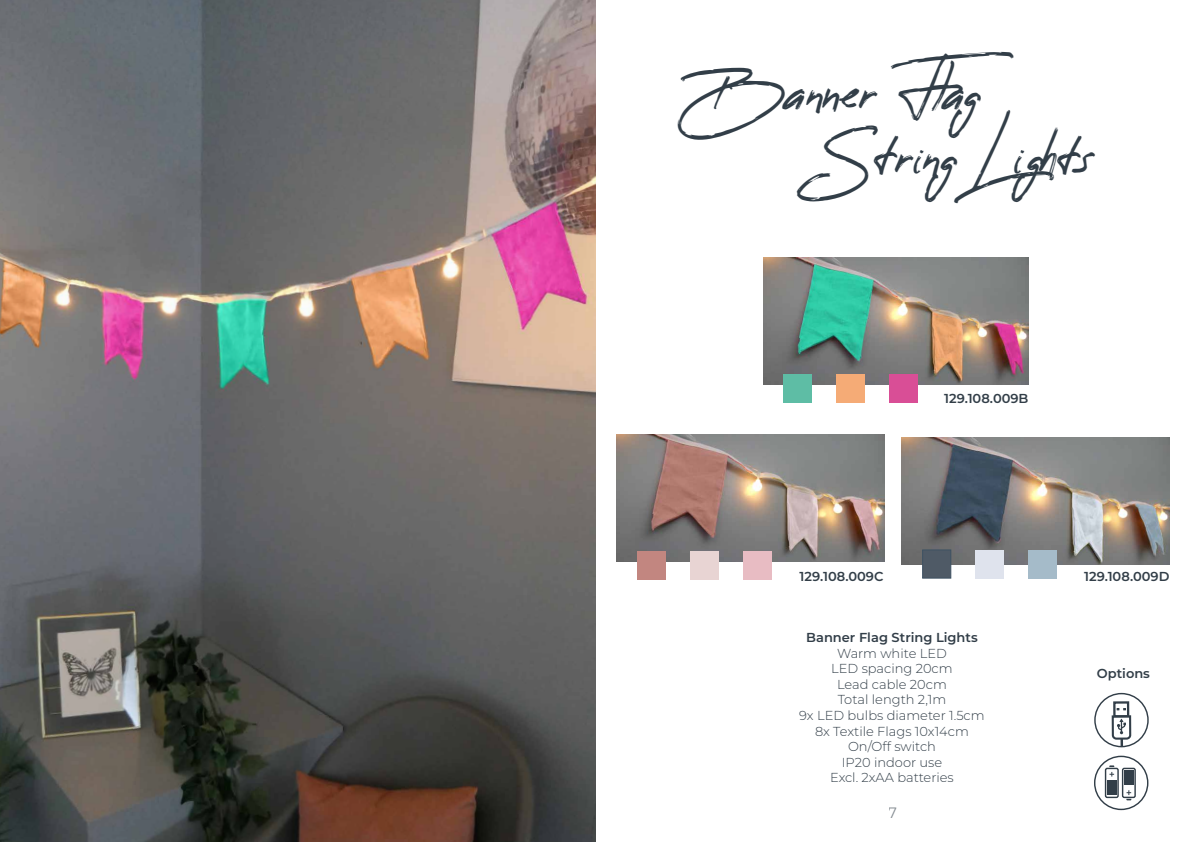
<style>
.page{position:relative;width:1191px;height:842px;background:#fff}
.page>*{position:absolute;margin:0;border:0;box-sizing:border-box;transform-origin:0 0}
.t1{font:44px "Reey";color:#323e48}
.t2{font:15px "Montserrat";color:#323e48}
.t3{font:300 13px/15.6px "Montserrat";color:#323e48;text-align:center}
.t4{font:600 13px "Montserrat";color:#323e48}
</style>
<div class="page">
<img style="left:763px;top:258px;width:265px;height:126px">
<img style="left:901px;top:437px;width:268px;height:127px">
<img style="left:617px;top:435px;width:267px;height:126px">
<div style="left:783px;top:375px;width:28px;height:28px;background:#5ebda5"></div>
<div style="left:889px;top:375px;width:28px;height:28px;background:#d94e96"></div>
<div style="left:836px;top:375px;width:28px;height:28px;background:#f5ab76"></div>
<div style="left:637px;top:551px;width:28px;height:28px;background:#c28680"></div>
<div style="left:744px;top:551px;width:28px;height:28px;background:#e8bcc3"></div>
<div style="left:690px;top:551px;width:28px;height:28px;background:#e8d4d3"></div>
<div style="left:922px;top:549px;width:29px;height:30px;background:#4f5a66;border:1px solid #3e5263"></div>
<div style="left:1028px;top:550px;width:28px;height:28px;background:#a5bbc9"></div>
<div style="left:975px;top:550px;width:28px;height:28px;background:#dfe3ed"></div>
<img style="left:0;top:0;width:595px;height:842px">
<svg style="left:1110px;top:692px;width:22px;height:56px"></svg>
<div style="left:1094px;top:756px;width:54px;height:54px;border:1px solid #323e48;border-radius:50%"></div>
<div style="left:1104px;top:768px;width:14px;height:30px;border:1px solid #323e48;border-radius:2px"></div>
<div style="left:1107px;top:780px;width:9px;height:15px;background:#323e48"></div>
<svg style="left:1109px;top:765px;width:5px;height:11px"></svg>
<div style="left:1121px;top:768px;width:14px;height:30px;border:1px solid #323e48;border-radius:2px"></div>
<div style="left:1124px;top:770px;width:9px;height:15px;background:#323e48"></div>
<svg style="left:1126px;top:790px;width:5px;height:10px"></svg>
<h1 class="t1" style="left:681px;top:69px;width:340px">Banner Flag</h1>
<h1 class="t1" style="left:823px;top:133px;width:275px">String Lights</h1>
<p class="t4" style="left:944px;top:389px;width:86px">129.108.009B</p>
<p class="t4" style="left:799px;top:567px;width:85px">129.108.009C</p>
<p class="t4" style="left:1084px;top:567px;width:87px">129.108.009D</p>
<p class="t4" style="left:806px;top:628px;width:173px">Banner Flag String Lights</p>
<p class="t3" style="left:799px;top:645px;width:187px">Warm white LED<br>LED spacing 20cm<br>Lead cable 20cm<br>Total length 2,1m<br>9x LED bulbs diameter 1.5cm<br>8x Textile Flags 10x14cm<br>On/Off switch<br>IP20 indoor use<br>Excl. 2xAA batteries</p>
<p class="t2" style="left:888px;top:803px;width:10px">7</p>
<p class="t4" style="left:1096px;top:664px;width:55px">Options</p>
</div>
